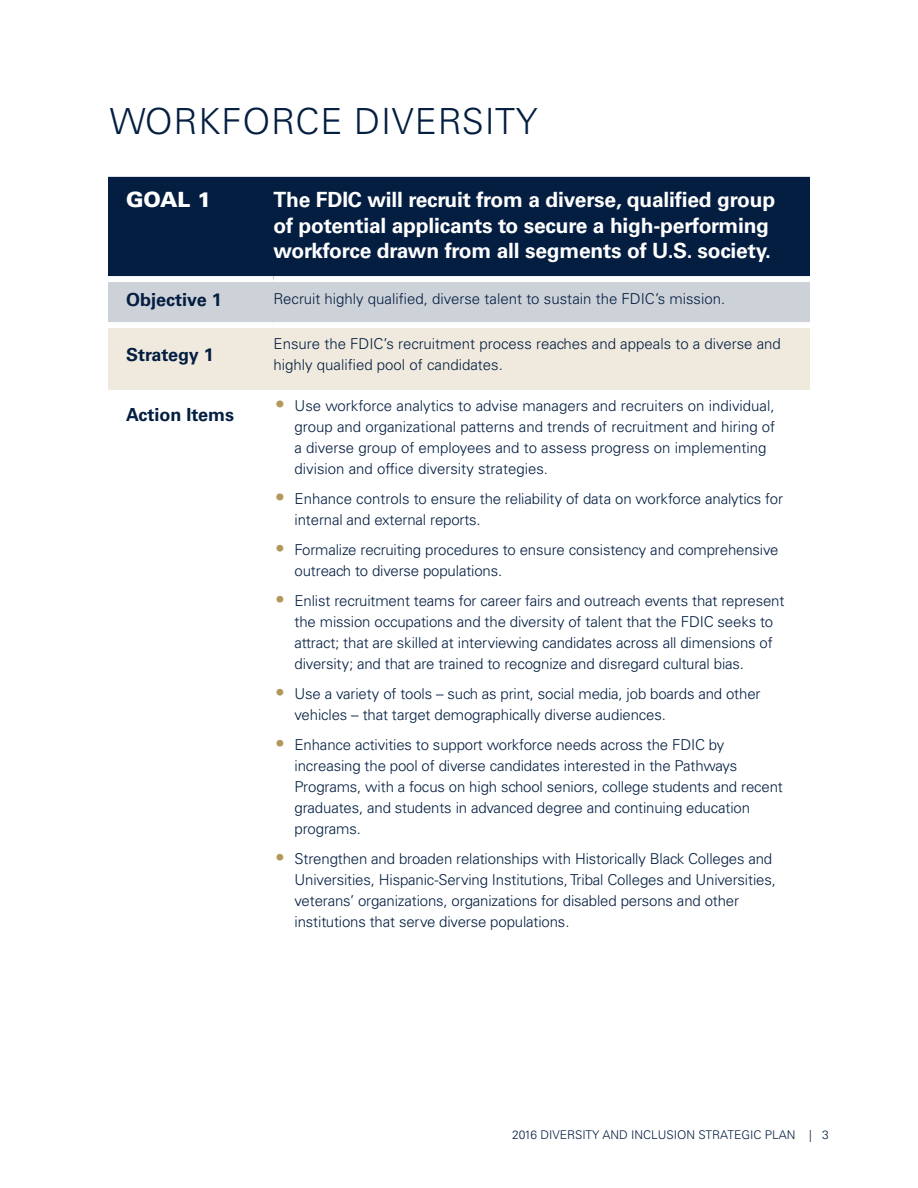
<style>
.page{position:relative;width:918px;height:1188px;background:#fff}
.page>*{position:absolute;margin:0;border:0;box-sizing:border-box;transform-origin:0 0}
.t1{font:300 36px "Univers LT Std";letter-spacing:.025em;color:#041e41}
.t2{font:700 21px/25.5px "Univers LT Std";letter-spacing:-.01em;color:#fff}
.t3{font:900 21px "Univers LT Std";color:#fff}
.t4{font:700 18px "Univers LT Std";color:#041e41}
.t5{font:300 15px/21px "Univers LT Std";letter-spacing:-.01em;color:#041e41}
.t6{font:300 12px "Univers LT Std";color:#041e41}
.s1{font-size:19.5px;color:#b4975a}
.s2{font-family:"Frutiger LT Std";font-size:19.5px;color:#b4975a}
</style>
<div class="page">
<div style="left:108px;top:177px;width:702px;height:99px;background:#041e41"></div>
<div style="left:108px;top:282px;width:702px;height:40px;background:#cdd2d9"></div>
<div style="left:108px;top:328px;width:702px;height:62px;background:#f0eade"></div>
<h1 class="t1" style="left:110px;top:100px;width:430px">WORKFORCE DIVERSITY</h1>
<h2 class="t3" style="left:126px;top:186px;width:87px">GOAL 1</h2>
<h2 class="t2" style="left:274px;top:187px;width:503px">The FDIC will recruit from a diverse, qualified group of potential applicants to secure a high-performing workforce drawn from all segments of U.S. society.</h2>
<p class="t4" style="left:126px;top:289px;width:97px">Objective 1</p>
<p class="t5" style="left:274px;top:289px;width:453px">Recruit highly qualified, diverse talent to sustain the FDIC’s mission.</p>
<p class="t4" style="left:126px;top:344px;width:89px">Strategy 1</p>
<p class="t5" style="left:274px;top:334px;width:509px">Ensure the FDIC’s recruitment process reaches and appeals to a diverse and highly qualified pool of candidates.</p>
<p class="t4" style="left:126px;top:404px;width:110px">Action Items</p>
<p class="t5" style="left:295px;top:396px;width:482px;text-indent:-20px"><span class="s1">•</span> Use workforce analytics to advise managers and recruiters on individual, group and organizational patterns and trends of recruitment and hiring of a diverse group of employees and to assess progress on implementing division and office diversity strategies.</p>
<p class="t5" style="left:295px;top:489px;width:490px;text-indent:-20px"><span class="s1">•</span> Enhance controls to ensure the reliability of data on workforce analytics for internal and external reports.</p>
<p class="t5" style="left:295px;top:540px;width:485px;text-indent:-20px"><span class="s2">•</span> Formalize recruiting procedures to ensure consistency and comprehensive outreach to diverse populations.</p>
<p class="t5" style="left:295px;top:591px;width:491px;text-indent:-20px"><span class="s2">•</span> Enlist recruitment teams for career fairs and outreach events that represent the mission occupations and the diversity of talent that the FDIC seeks to attract; that are skilled at interviewing candidates across all dimensions of diversity; and that are trained to recognize and disregard cultural bias.</p>
<p class="t5" style="left:295px;top:684px;width:467px;text-indent:-20px"><span class="s2">•</span> Use a variety of tools – such as print, social media, job boards and other vehicles – that target demographically diverse audiences.</p>
<p class="t5" style="left:295px;top:735px;width:490px;text-indent:-20px"><span class="s2">•</span> Enhance activities to support workforce needs across the FDIC by increasing the pool of diverse candidates interested in the Pathways Programs, with a focus on high school seniors, college students and recent graduates, and students in advanced degree and continuing education programs.</p>
<p class="t5" style="left:295px;top:849px;width:483px;text-indent:-20px"><span class="s2">•</span> Strengthen and broaden relationships with Historically Black Colleges and Universities, Hispanic-Serving Institutions, Tribal Colleges and Universities, veterans’ organizations, organizations for disabled persons and other institutions that serve diverse populations.</p>
<p class="t6" style="left:512px;top:1128px;width:318px">2016 DIVERSITY AND INCLUSION STRATEGIC PLAN | 3</p>
</div>
